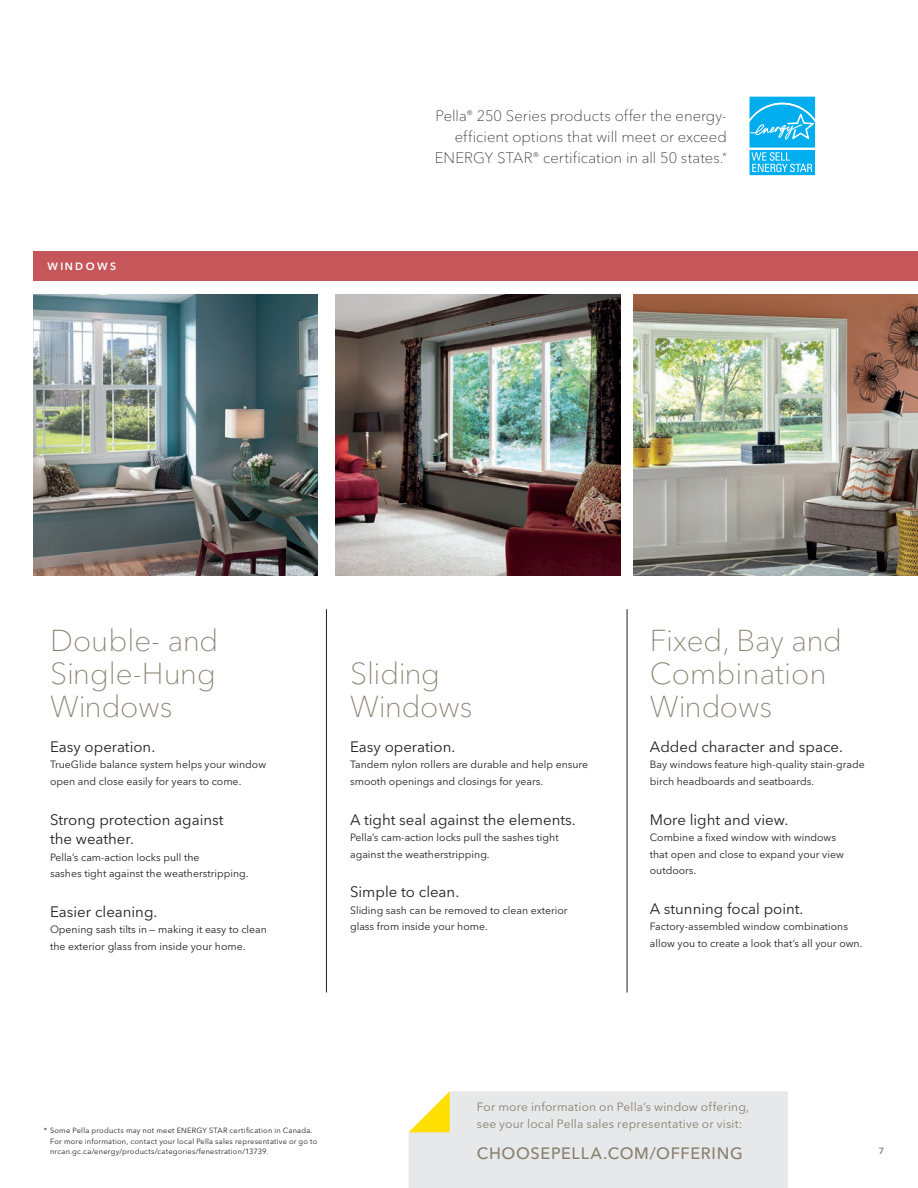
<style>
.page{position:relative;width:918px;height:1188px;background:#fff}
.page>*{position:absolute;margin:0;border:0;box-sizing:border-box;transform-origin:0 0}
.t1{font:100 30px/33px "Avenir Next LT Pro";color:#887f6f}
.t2{font:500 16.35px "Avenir Next LT Pro";letter-spacing:.045em;color:#887f6f}
.t3{font:15px/19.5px "Avenir Next LT Pro";color:#231f20}
.t4{font:100 15px/21px "Avenir Next LT Pro";color:#231f20;text-align:right}
.t5{font:12px/16.5px "Avenir Next LT Pro";letter-spacing:.015em;color:#887f6f}
.t6{font:10.5px/16.5px "Avenir Next LT Pro";color:#231f20}
.t7{font:600 10.5px "Avenir Next LT Pro";letter-spacing:.23em;color:#fff}
.t8{font:600 9px "Avenir Next LT Pro";color:#887f6f}
.t9{font:7.5px/10.5px "Avenir Next LT Pro";letter-spacing:.025em;color:#231f20}
</style>
<div class="page">
<div style="left:409px;top:1091px;width:379px;height:97px;background:#e7e8ea"></div>
<div style="left:34px;top:252px;width:884px;height:29px;background:#c5575a"></div>
<hr style="left:326px;top:609px;width:1px;height:384px;background:#231f20">
<hr style="left:627px;top:609px;width:1px;height:384px;background:#231f20">
<img style="left:633px;top:294px;width:285px;height:282px">
<img style="left:34px;top:294px;width:283px;height:282px">
<img style="left:335px;top:294px;width:286px;height:282px">
<div style="left:748px;top:95px;width:69px;height:54px;background:#a9e3f9"></div>
<svg style="left:748px;top:97px;width:69px;height:79px;background:#39c0f2"></svg>
<p class="t7" style="left:47px;top:260px;width:70px">WINDOWS</p>
<h3 class="t4" style="left:435px;top:105px;width:294px">Pella<sup>®</sup> 250 Series products offer the energy&shy;efficient options that will meet or exceed<br>ENERGY STAR<sup>®</sup> certification in all 50 states.<sup>*</sup></h3>
<h1 class="t1" style="left:50px;top:624px;width:170px;text-align:justify">Double- and Single-Hung Windows</h1>
<h3 class="t3" style="left:50px;top:737px;width:107px">Easy operation.</h3>
<p class="t6" style="left:50px;top:756px;width:218px">TrueGlide balance system helps your window open and close easily for years to come.</p>
<h3 class="t3" style="left:50px;top:810px;width:175px">Strong protection against the weather.</h3>
<p class="t6" style="left:50px;top:849px;width:200px">Pella’s cam-action locks pull the<br>sashes tight against the weatherstripping.</p>
<h3 class="t3" style="left:50px;top:902px;width:109px">Easier cleaning.</h3>
<p class="t6" style="left:50px;top:921px;width:218px">Opening sash tilts in — making it easy to clean the exterior glass from inside your home.</p>
<h1 class="t1" style="left:350px;top:657px;width:124px">Sliding<br>Windows</h1>
<h3 class="t3" style="left:350px;top:737px;width:107px">Easy operation.</h3>
<p class="t6" style="left:350px;top:756px;width:240px">Tandem nylon rollers are durable and help ensure smooth openings and closings for years.</p>
<h3 class="t3" style="left:350px;top:810px;width:227px">A tight seal against the elements.</h3>
<p class="t6" style="left:350px;top:829px;width:210px">Pella’s cam-action locks pull the sashes tight against the weatherstripping.</p>
<h3 class="t3" style="left:350px;top:882px;width:111px">Simple to clean.</h3>
<p class="t6" style="left:350px;top:902px;width:219px">Sliding sash can be removed to clean exterior glass from inside your home.</p>
<h1 class="t1" style="left:650px;top:624px;width:194px">Fixed, Bay and<br>Combination<br>Windows</h1>
<h3 class="t3" style="left:650px;top:737px;width:195px">Added character and space.</h3>
<p class="t6" style="left:650px;top:756px;width:216px">Bay windows feature high-quality stain-grade birch headboards and seatboards.</p>
<h3 class="t3" style="left:650px;top:810px;width:140px">More light and view.</h3>
<p class="t6" style="left:650px;top:829px;width:196px">Combine a fixed window with windows that open and close to expand your view outdoors.</p>
<h3 class="t3" style="left:650px;top:899px;width:155px">A stunning focal point.</h3>
<p class="t6" style="left:650px;top:918px;width:214px">Factory-assembled window combinations allow you to create a look that’s all your own.</p>
<p class="t9" style="left:50px;top:1125px;width:269px;text-indent:-6px">* Some Pella products may not meet ENERGY STAR certification in Canada.<br>For more information, contact your local Pella sales representative or go to nrcan.gc.ca/energy/products/categories/fenestration/13739.</p>
<p class="t5" style="left:477px;top:1099px;width:274px">For more information on Pella’s window offering, see your local Pella sales representative or visit:</p>
<h2 class="t2" style="left:477px;top:1143px;width:267px">CHOOSEPELLA.COM/OFFERING</h2>
<p class="t8" style="left:879px;top:1146px;width:7px">7</p>
</div>
